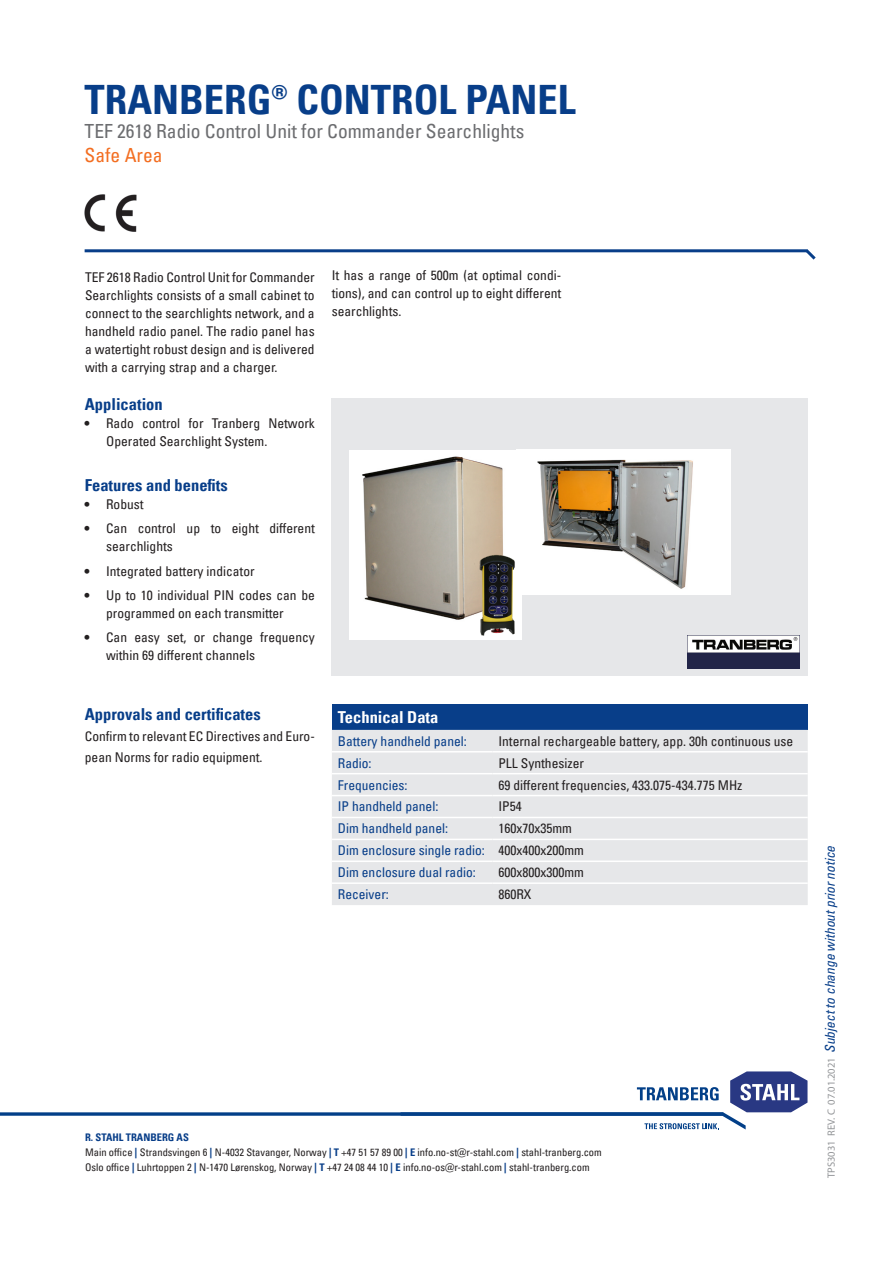
<style>
.page{position:relative;width:893px;height:1263px;background:#fff}
.page>*{position:absolute;margin:0;border:0;box-sizing:border-box;transform-origin:0 0}
.t1{font:700 condensed 40.5px "Univers LT Pro";color:#083e89}
.t2{font:condensed 19.5px "Univers LT Pro";color:#6c6d70}
.t3{font:condensed 19.5px "Univers LT Pro";color:#f36e21}
.Avsnittsoverskrift{font:700 condensed 16.5px "Univers LT Pro";color:#083e89}
.Brødtekst{font:700 condensed 16.5px "Univers LT Pro";color:#fff}
.Brødtekst_Stahl_Tran{font:condensed 13.5px/18px "Univers LT Pro";color:#231f20}
.t4{font:condensed 13.5px "Univers LT Pro";color:#083e89}
.Brødtekst-2{font:condensed 13.5px "Univers LT Pro";color:#231f20}
.Description{font:italic condensed 13.5px "Univers LT Pro";letter-spacing:-.01em;color:#083e89}
.t5{font:condensed 10.5px/15px "Univers LT Pro";color:#231f20}
.s1{font-weight:700;color:#083e89}
.s2{font-style:inherit}
.s3{font-family:"Myriad Pro";font-style:normal;font-stretch:normal;font-size:10.5px;color:#939598}
</style>
<div class="page">
<hr style="left:85px;top:249px;width:722px;height:3px;background:#083e89">
<svg style="left:802px;top:249px;width:14px;height:11px"></svg>
<svg style="left:636px;top:1071px;width:172px;height:58px"></svg>
<svg style="left:0;top:1112px;width:723px;height:4px;background:#1c5394"></svg>
<div style="left:332px;top:398px;width:476px;height:277px;background:#e6e7e9"></div>
<img style="left:85px;top:194px;width:52px;height:38px">
<div style="left:332px;top:704px;width:476px;height:26px;background:#083e89"></div>
<div style="left:332px;top:730px;width:476px;height:175px;background:#e6e7e9"></div>
<hr style="left:332px;top:751px;width:160px;height:1px;background:#fff">
<hr style="left:492px;top:751px;width:316px;height:1px;background:#fff">
<hr style="left:332px;top:773px;width:160px;height:1px;background:#fff">
<hr style="left:492px;top:773px;width:316px;height:1px;background:#fff">
<hr style="left:332px;top:795px;width:160px;height:1px;background:#fff">
<hr style="left:492px;top:795px;width:316px;height:1px;background:#fff">
<hr style="left:332px;top:817px;width:160px;height:1px;background:#fff">
<hr style="left:492px;top:817px;width:316px;height:1px;background:#fff">
<hr style="left:332px;top:839px;width:160px;height:1px;background:#fff">
<hr style="left:492px;top:839px;width:316px;height:1px;background:#fff">
<hr style="left:332px;top:860px;width:160px;height:2px;background:#fff">
<hr style="left:492px;top:860px;width:316px;height:2px;background:#fff">
<hr style="left:332px;top:882px;width:160px;height:2px;background:#fff">
<hr style="left:492px;top:882px;width:316px;height:2px;background:#fff">
<img style="left:687px;top:635px;width:112px;height:33px">
<img style="left:349px;top:450px;width:173px;height:190px">
<img style="left:474px;top:553px;width:48px;height:85px">
<img style="left:516px;top:450px;width:214px;height:144px">
<p class="t1" style="left:85px;top:75px;width:493px">TRANBERG® CONTROL PANEL</p>
<p class="t2" style="left:85px;top:119px;width:441px">TEF 2618 Radio Control Unit for Commander Searchlights</p>
<p class="t3" style="left:85px;top:143px;width:79px">Safe Area</p>
<p class="Brødtekst_Stahl_Tran" style="left:85px;top:268px;width:231px;text-align:justify">TEF 2618 Radio Control Unit for Commander Searchlights consists of a small cabinet to connect to the searchlights network, and a handheld radio panel. The radio panel has a watertight robust design and is delivered with a carrying strap and a charger.</p>
<p class="Avsnittsoverskrift" style="left:85px;top:394px;width:79px">Application</p>
<p class="Brødtekst_Stahl_Tran" style="left:106px;top:413px;width:210px;text-indent:-21px">• Rado control for Tranberg Network<br>Operated Searchlight System.</p>
<p class="Avsnittsoverskrift" style="left:85px;top:475px;width:144px">Features and benefits</p>
<p class="Brødtekst_Stahl_Tran" style="left:85px;top:495px;width:60px">• Robust</p>
<p class="Brødtekst_Stahl_Tran" style="left:106px;top:519px;width:210px;text-indent:-21px">• Can control up to eight different searchlights</p>
<p class="Brødtekst_Stahl_Tran" style="left:85px;top:561px;width:171px">• Integrated battery indicator</p>
<p class="Brødtekst_Stahl_Tran" style="left:106px;top:586px;width:210px;text-indent:-21px">• Up to 10 individual PIN codes can be programmed on each transmitter</p>
<p class="Brødtekst_Stahl_Tran" style="left:106px;top:628px;width:210px;text-indent:-21px">• Can easy set, or change frequency within 69 different channels</p>
<p class="Brødtekst_Stahl_Tran" style="left:332px;top:266px;width:231px;text-align:justify">It has a range of 500m (at optimal condi&shy;tions), and can control up to eight different searchlights.</p>
<p class="Avsnittsoverskrift" style="left:85px;top:704px;width:177px">Approvals and certificates</p>
<p class="Brødtekst_Stahl_Tran" style="left:85px;top:726px;width:232px;line-height:21px">Confirm to relevant EC Directives and Euro&shy;pean Norms for radio equipment.</p>
<p class="Brødtekst" style="left:338px;top:707px;width:102px">Technical Data</p>
<p class="t4" style="left:338px;top:732px;width:130px">Battery handheld panel:</p>
<p class="Brødtekst_Stahl_Tran" style="left:498px;top:731px;width:296px">Internal rechargeable battery, app. 30h continuous use</p>
<p class="t4" style="left:338px;top:754px;width:35px">Radio:</p>
<p class="Brødtekst-2" style="left:498px;top:754px;width:87px">PLL Synthesizer</p>
<p class="t4" style="left:338px;top:776px;width:71px">Frequencies:</p>
<p class="Brødtekst-2" style="left:498px;top:776px;width:246px">69 different frequencies, 433.075-434.775 MHz</p>
<p class="t4" style="left:338px;top:798px;width:102px">IP handheld panel:</p>
<p class="Brødtekst-2" style="left:498px;top:798px;width:25px">IP54</p>
<p class="t4" style="left:338px;top:820px;width:112px">Dim handheld panel:</p>
<p class="Brødtekst-2" style="left:498px;top:820px;width:75px">160x70x35mm</p>
<p class="t4" style="left:338px;top:842px;width:148px">Dim enclosure single radio:</p>
<p class="Brødtekst-2" style="left:498px;top:842px;width:87px">400x400x200mm</p>
<p class="t4" style="left:338px;top:864px;width:139px">Dim enclosure dual radio:</p>
<p class="Brødtekst-2" style="left:498px;top:864px;width:87px">600x800x300mm</p>
<p class="t4" style="left:338px;top:886px;width:52px">Receiver:</p>
<p class="Brødtekst-2" style="left:498px;top:886px;width:34px">860RX</p>
<p class="t5" style="left:85px;top:1130px;width:518px"><span class="s1">R. STAHL TRANBERG AS<br></span><span class="s2">M</span>ain office <span class="s1">|</span> <span class="s2">S</span>trandsvingen 6 <span class="s1">|</span> N-4032 Stavanger, Norway <span class="s1">| T</span> +47 51 57 89 00 <span class="s1">| E</span> info.no-st@r-stahl.com <span class="s1">|</span> stahl-tranberg.com<br><span class="s2">O</span>slo office <span class="s1">|</span> <span class="s2">L</span>uhrtoppen 2 <span class="s1">|</span> N-1470 Lørenskog, Norway <span class="s1">| T</span> +47 24 08 44 10 <span class="s1">| E</span> info.no-os@r-stahl.com <span class="s1">|</span> stahl-tranberg.com</p>
<p class="Description" style="left:821px;top:1178px;width:334px;rotate:-90deg"><span class="s3">TPS3031 REV. C 07.01.2021</span> Subject to change without prior notice</p>
</div>
